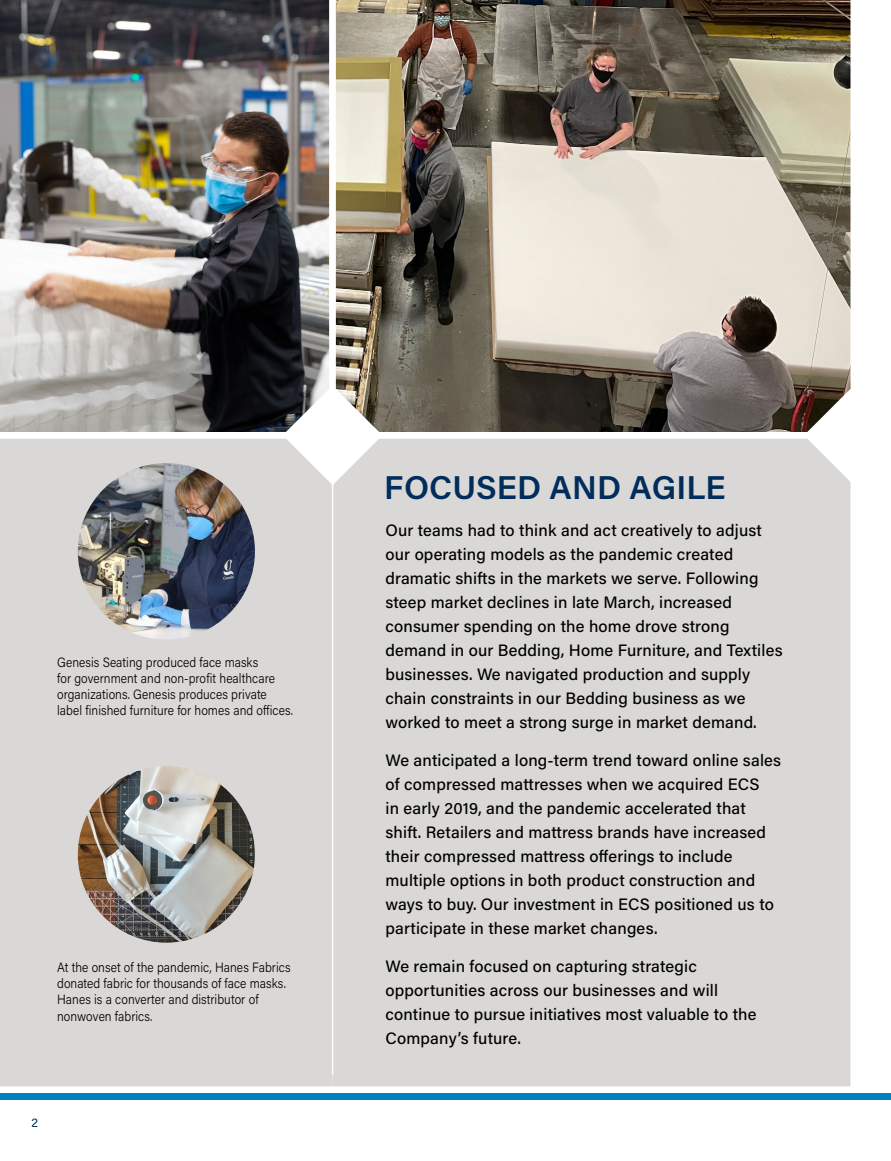
<style>
.page{position:relative;width:891px;height:1161px;background:#fff}
.page>*{position:absolute;margin:0;border:0;box-sizing:border-box;transform-origin:0 0}
.t1{font:600 33px "Acumin Pro";letter-spacing:.005em;color:#002d5b}
.t2{font:500 16.5px/24px "Acumin Pro";letter-spacing:.01em;color:#000}
.t3{font:300 13.5px/16.2px "Acumin Pro";letter-spacing:.005em;color:#000;scale:.9 1}
.t4{font:12px "Acumin Pro";color:#002d5b}
</style>
<div class="page">
<div style="left:333px;top:439px;width:517px;height:647px;background:#d9d8d6"></div>
<div style="left:0;top:439px;width:333px;height:647px;background:#d9d8d6"></div>
<img style="left:0;top:0;width:329px;height:432px">
<img style="left:336px;top:0;width:514px;height:432px">
<div style="left:0;top:1094px;width:891px;height:6px;background:#0082be"></div>
<img style="left:78px;top:463px;width:177px;height:177px;border-radius:88px">
<img style="left:78px;top:766px;width:177px;height:177px;border-radius:88px">
<hr style="left:332px;top:450px;width:1px;height:625px;background:#fff">
<p class="t3" style="left:57px;top:653px;width:264px">Genesis Seating produced face masks<br>for government and non-profit healthcare organizations. Genesis produces private label finished furniture for homes and offices.</p>
<p class="t3" style="left:57px;top:959px;width:261px">At the onset of the pandemic, Hanes Fabrics donated fabric for thousands of face masks.<br>Hanes is a converter and distributor of nonwoven fabrics.</p>
<p class="t4" style="left:32px;top:1115px;width:8px">2</p>
<h1 class="t1" style="left:384px;top:465px;width:343px">FOCUSED AND AGILE</h1>
<p class="t2" style="left:386px;top:518px;width:399px">Our teams had to think and act creatively to adjust our operating models as the pandemic created dramatic shifts in the markets we serve. Following steep market declines in late March, increased consumer spending on the home drove strong demand in our Bedding, Home Furniture, and Textiles businesses. We navigated production and supply chain constraints in our Bedding business as we worked to meet a strong surge in market demand.</p>
<p class="t2" style="left:386px;top:748px;width:397px">We anticipated a long-term trend toward online sales of compressed mattresses when we acquired ECS<br>in early 2019, and the pandemic accelerated that shift. Retailers and mattress brands have increased their compressed mattress offerings to include multiple options in both product construction and ways to buy. Our investment in ECS positioned us to participate in these market changes.</p>
<p class="t2" style="left:386px;top:953px;width:373px">We remain focused on capturing strategic opportunities across our businesses and will continue to pursue initiatives most valuable to the Company’s future.</p>
</div>
